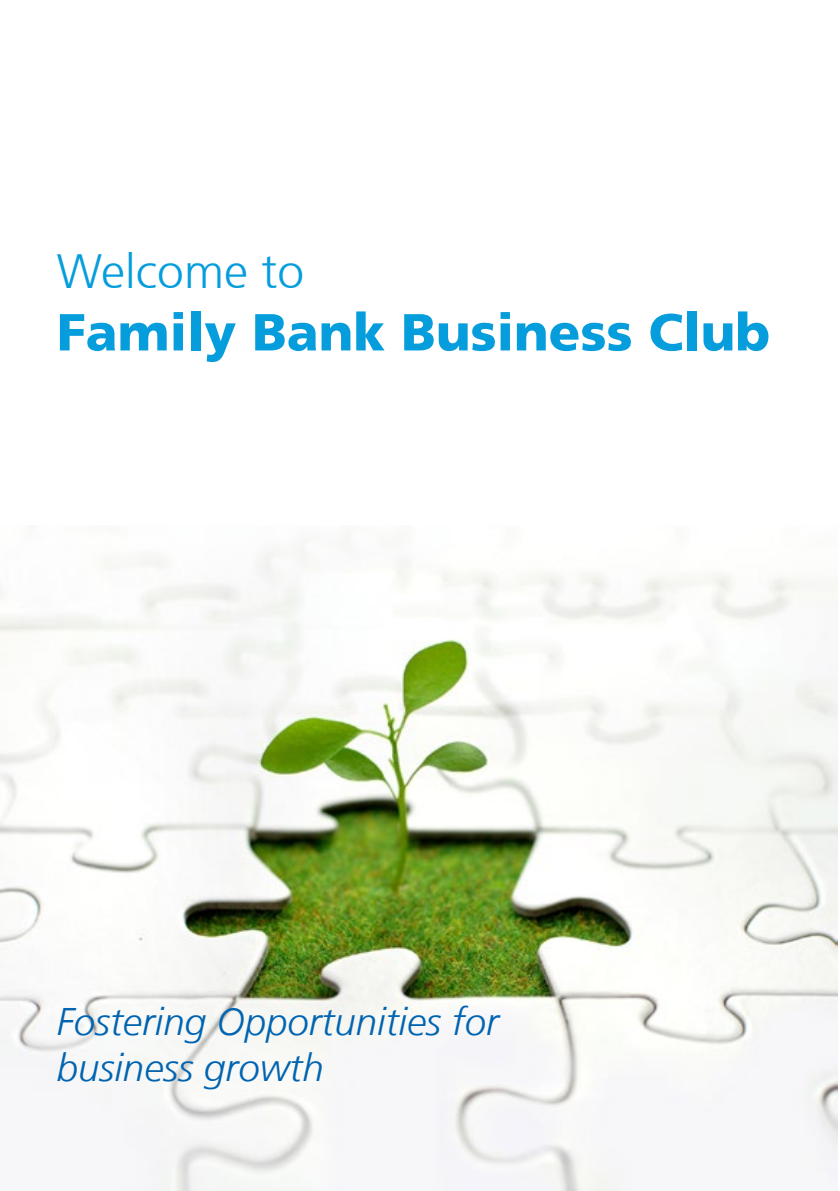
<style>
.page{position:relative;width:840px;height:1191px;background:#fff}
.page>*{position:absolute;margin:0;border:0;box-sizing:border-box;transform-origin:0 0}
.t1{font:900 52px "Frutiger 75";color:#069ddc}
.t2{font:300 48px "Frutiger 45";color:#069ddc}
.t3{font:italic 300 38.4px/46px "Frutiger LT";color:#0164b1}
</style>
<div class="page">
<img style="left:0;top:547px;width:837px;height:644px">
<p class="t2" style="left:57px;top:244px;width:249px">Welcome to</p>
<p class="t1" style="left:57px;top:301px;width:714px">Family Bank Business Club</p>
<p class="t3" style="left:57px;top:999px;width:443px">Fostering Opportunities for business growth</p>
</div>
